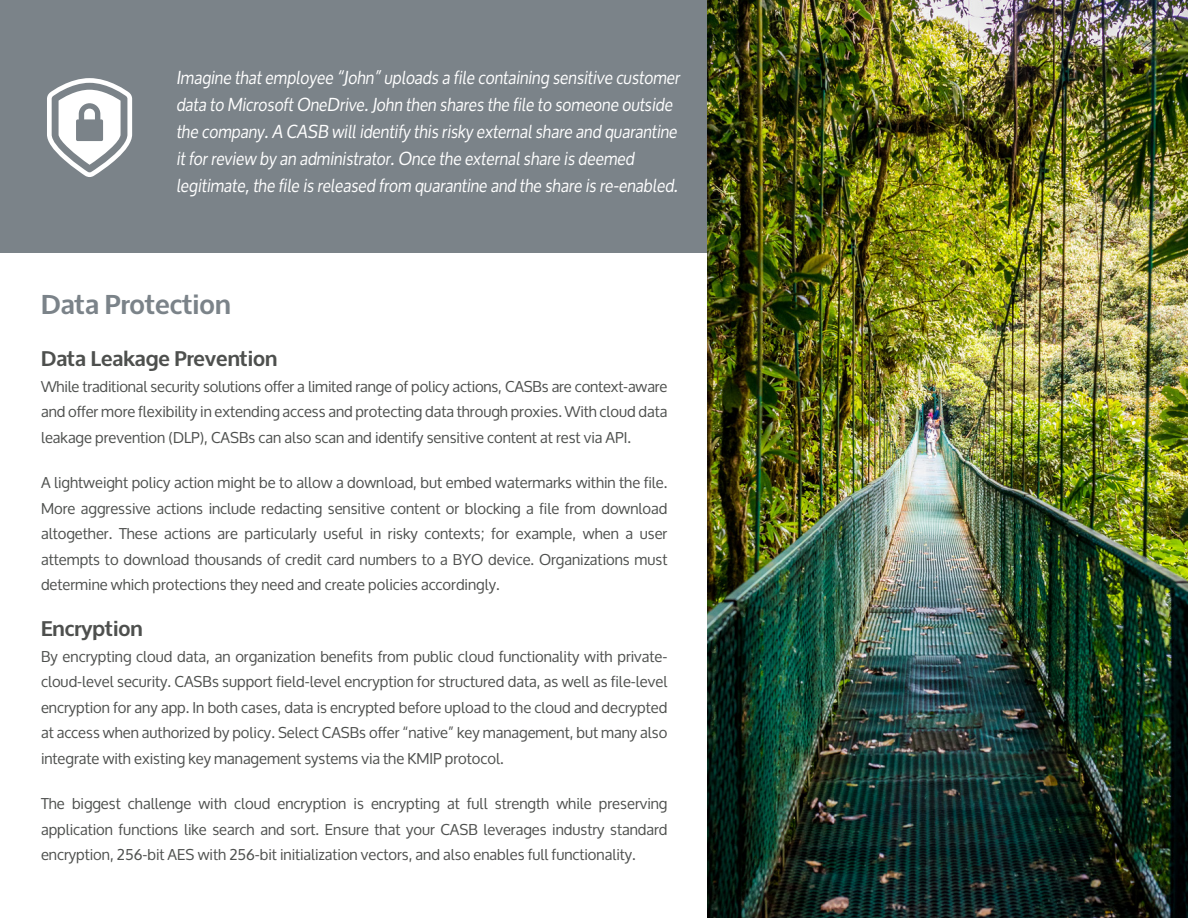
<style>
.page{position:relative;width:1188px;height:918px;background:#fff}
.page>*{position:absolute;margin:0;border:0;box-sizing:border-box;transform-origin:0 0}
.t1{font:700 27px "Oxygen";color:#7b8389}
.t2{font:700 21px "Oxygen";color:#4e504e}
.t3{font:italic 18px/27px "Oxygen";color:#fff}
.t4{font:15px/25.5px "Oxygen";color:#4e504e;text-align:justify}
</style>
<div class="page">
<div style="left:0;top:0;width:708px;height:254px;background:#7b8389"></div>
<svg style="left:47px;top:78px;width:85px;height:99px"></svg>
<img style="left:708px;top:0;width:480px;height:918px">
<p class="t3" style="left:176px;top:62px;width:505px">Imagine that employee “John” uploads a file containing sensitive customer data to Microsoft OneDrive. John then shares the file to someone outside the company. A CASB will identify this risky external share and quarantine it for review by an administrator. Once the external share is deemed legitimate, the file is released from quarantine and the share is re-enabled.</p>
<p class="t1" style="left:41px;top:287px;width:191px">Data Protection</p>
<p class="t2" style="left:41px;top:346px;width:238px">Data Leakage Prevention</p>
<p class="t4" style="left:41px;top:374px;width:628px">While traditional security solutions offer a limited range of policy actions, CASBs are context-aware and offer more flexibility in extending access and protecting data through proxies. With cloud data leakage prevention (DLP), CASBs can also scan and identify sensitive content at rest via API.</p>
<p class="t4" style="left:41px;top:471px;width:628px">A lightweight policy action might be to allow a download, but embed watermarks within the file.<br>More aggressive actions include redacting sensitive content or blocking a file from download altogether. These actions are particularly useful in risky contexts; for example, when a user attempts to download thousands of credit card numbers to a BYO device. Organizations must determine which protections they need and create policies accordingly.</p>
<p class="t2" style="left:41px;top:616px;width:103px">Encryption</p>
<p class="t4" style="left:41px;top:644px;width:628px">By encrypting cloud data, an organization benefits from public cloud functionality with private&shy;cloud-level security. CASBs support field-level encryption for structured data, as well as file-level encryption for any app. In both cases, data is encrypted before upload to the cloud and decrypted at access when authorized by policy. Select CASBs offer “native” key management, but many also integrate with existing key management systems via the KMIP protocol.</p>
<p class="t4" style="left:41px;top:792px;width:628px">The biggest challenge with cloud encryption is encrypting at full strength while preserving application functions like search and sort. Ensure that your CASB leverages industry standard encryption, 256-bit AES with 256-bit initialization vectors, and also enables full functionality.</p>
</div>
